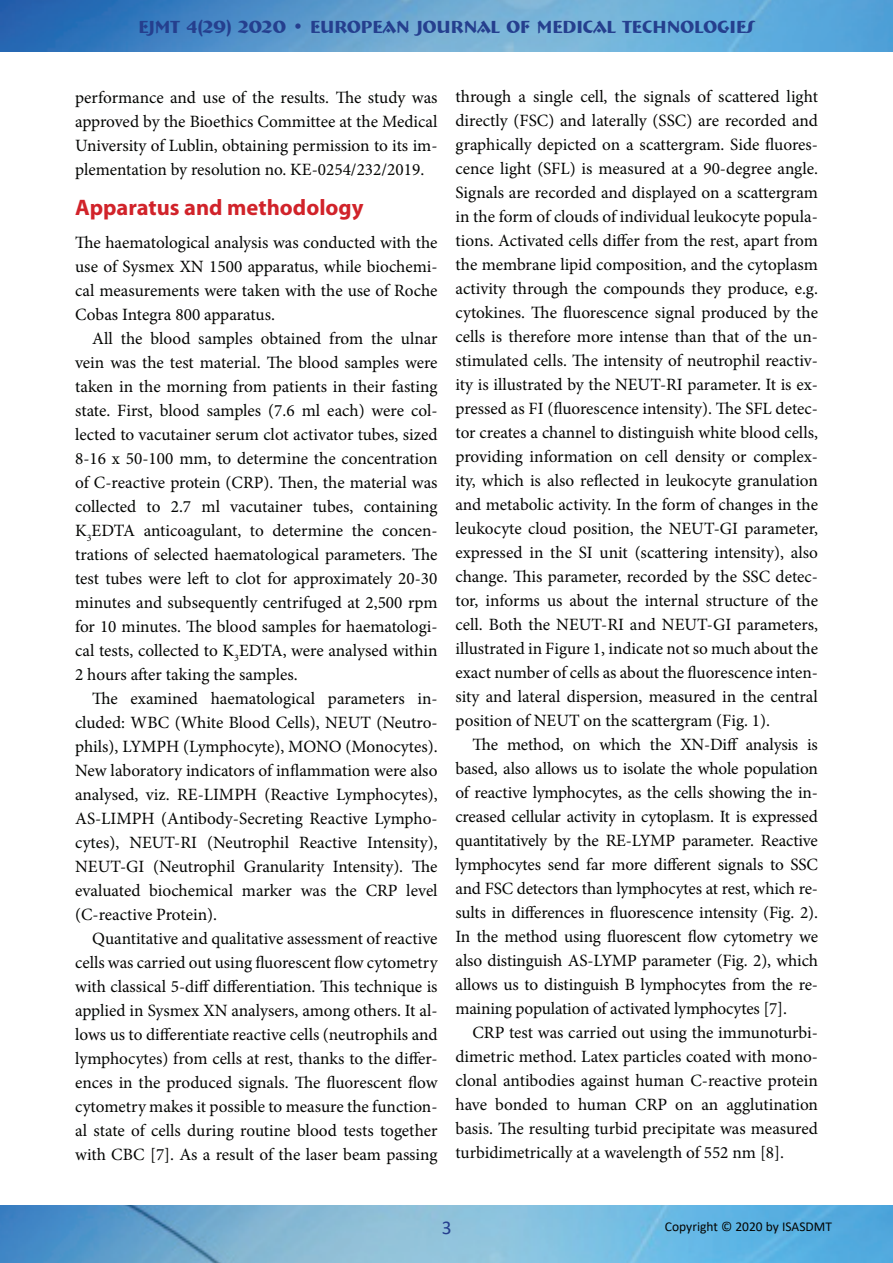
<style>
.page{position:relative;width:893px;height:1263px;background:#fff}
.page>*{position:absolute;margin:0;border:0;box-sizing:border-box;transform-origin:0 0}
.t1{font:700 22.5px "Myriad Pro";color:#d1232a}
.t2{font:19.5px "Calibri";color:#253f8e}
.t3{font:700 18px "Bremen BT";color:#253f8e}
.t4{font:17.25px/24px "Minion Pro";color:#040503;text-align:justify}
.t5{font:13.5px "Calibri";color:#040503}
</style>
<div class="page">
<img style="left:0;top:0;width:893px;height:52px">
<img style="left:0;top:1205px;width:893px;height:58px">
<p class="t3" style="left:138px;top:15px;width:618px">EJMT 4(29) 2020 • EUROPEAN JOURNAL OF MEDICAL TECHNOLOGIES</p>
<p class="t4" style="left:75px;top:85px;width:364px">performance and use of the results. The study was approved by the Bioethics Committee at the Medical University of Lublin, obtaining permission to its im&shy;plementation by resolution no. KE-0254/232/2019.</p>
<h1 class="t1" style="left:75px;top:193px;width:290px">Apparatus and methodology</h1>
<p class="t4" style="left:75px;top:230px;width:364px">The haematological analysis was conducted with the use of Sysmex XN 1500 apparatus, while biochemi&shy;cal measurements were taken with the use of Roche Cobas Integra 800 apparatus.</p>
<p class="t4" style="left:75px;top:326px;width:364px;text-indent:17px">All the blood samples obtained from the ulnar vein was the test material. The blood samples were taken in the morning from patients in their fasting state. First, blood samples (7.6 ml each) were col&shy;lected to vacutainer serum clot activator tubes, sized 8-16 x 50-100 mm, to determine the concentration of C-reactive protein (CRP). Then, the material was collected to 2.7 ml vacutainer tubes, containing K<sub>3</sub>EDTA anticoagulant, to determine the concen&shy;trations of selected haematological parameters. The test tubes were left to clot for approximately 20-30 minutes and subsequently centrifuged at 2,500 rpm for 10 minutes. The blood samples for haematologi&shy;cal tests, collected to K<sub>3</sub>EDTA, were analysed within 2 hours after taking the samples.</p>
<p class="t4" style="left:75px;top:686px;width:364px;text-indent:17px">The examined haematological parameters in&shy;cluded: WBC (White Blood Cells), NEUT (Neutro&shy;phils), LYMPH (Lymphocyte), MONO (Monocytes).<br>New laboratory indicators of inflammation were also analysed, viz. RE-LIMPH (Reactive Lymphocytes), AS-LIMPH (Antibody-Secreting Reactive Lympho&shy;cytes), NEUT-RI (Neutrophil Reactive Intensity), NEUT-GI (Neutrophil Granularity Intensity). The evaluated biochemical marker was the CRP level (C-reactive Protein).</p>
<p class="t4" style="left:75px;top:926px;width:364px;text-indent:17px">Quantitative and qualitative assessment of reactive cells was carried out using fluorescent flow cytometry with classical 5-diff differentiation. This technique is applied in Sysmex XN analysers, among others. It al&shy;lows us to differentiate reactive cells (neutrophils and lymphocytes) from cells at rest, thanks to the differ&shy;ences in the produced signals. The fluorescent flow cytometry makes it possible to measure the function&shy;al state of cells during routine blood tests together with CBC [7]. As a result of the laser beam passing</p>
<p class="t4" style="left:455px;top:85px;width:364px">through a single cell, the signals of scattered light directly (FSC) and laterally (SSC) are recorded and graphically depicted on a scattergram. Side fluores&shy;cence light (SFL) is measured at a 90-degree angle.<br>Signals are recorded and displayed on a scattergram in the form of clouds of individual leukocyte popula&shy;tions. Activated cells differ from the rest, apart from the membrane lipid composition, and the cytoplasm activity through the compounds they produce, e.g. cytokines. The fluorescence signal produced by the cells is therefore more intense than that of the un&shy;stimulated cells. The intensity of neutrophil reactiv&shy;ity is illustrated by the NEUT-RI parameter. It is ex&shy;pressed as FI (fluorescence intensity). The SFL detec&shy;tor creates a channel to distinguish white blood cells, providing information on cell density or complex&shy;ity, which is also reflected in leukocyte granulation and metabolic activity. In the form of changes in the leukocyte cloud position, the NEUT-GI parameter, expressed in the SI unit (scattering intensity), also change. This parameter, recorded by the SSC detec&shy;tor, informs us about the internal structure of the cell. Both the NEUT-RI and NEUT-GI parameters, illustrated in Figure 1, indicate not so much about the exact number of cells as about the fluorescence inten&shy;sity and lateral dispersion, measured in the central position of NEUT on the scattergram (Fig. 1).</p>
<p class="t4" style="left:455px;top:733px;width:364px;text-indent:17px">The method, on which the XN-Diff analysis is based, also allows us to isolate the whole population of reactive lymphocytes, as the cells showing the in&shy;creased cellular activity in cytoplasm. It is expressed quantitatively by the RE-LYMP parameter. Reactive lymphocytes send far more different signals to SSC and FSC detectors than lymphocytes at rest, which re&shy;sults in differences in fluorescence intensity (Fig. 2).<br>In the method using fluorescent flow cytometry we also distinguish AS-LYMP parameter (Fig. 2), which allows us to distinguish B lymphocytes from the re&shy;maining population of activated lymphocytes [7].</p>
<p class="t4" style="left:455px;top:1021px;width:364px;text-indent:17px">CRP test was carried out using the immunoturbi&shy;dimetric method. Latex particles coated with mono&shy;clonal antibodies against human C-reactive protein have bonded to human CRP on an agglutination basis. The resulting turbid precipitate was measured turbidimetrically at a wavelength of 552 nm [8].</p>
<p class="t2" style="left:442px;top:1214px;width:11px">3</p>
<p class="t5" style="left:665px;top:1217px;width:169px">Copyright © 2020 by ISASDMT</p>
</div>
